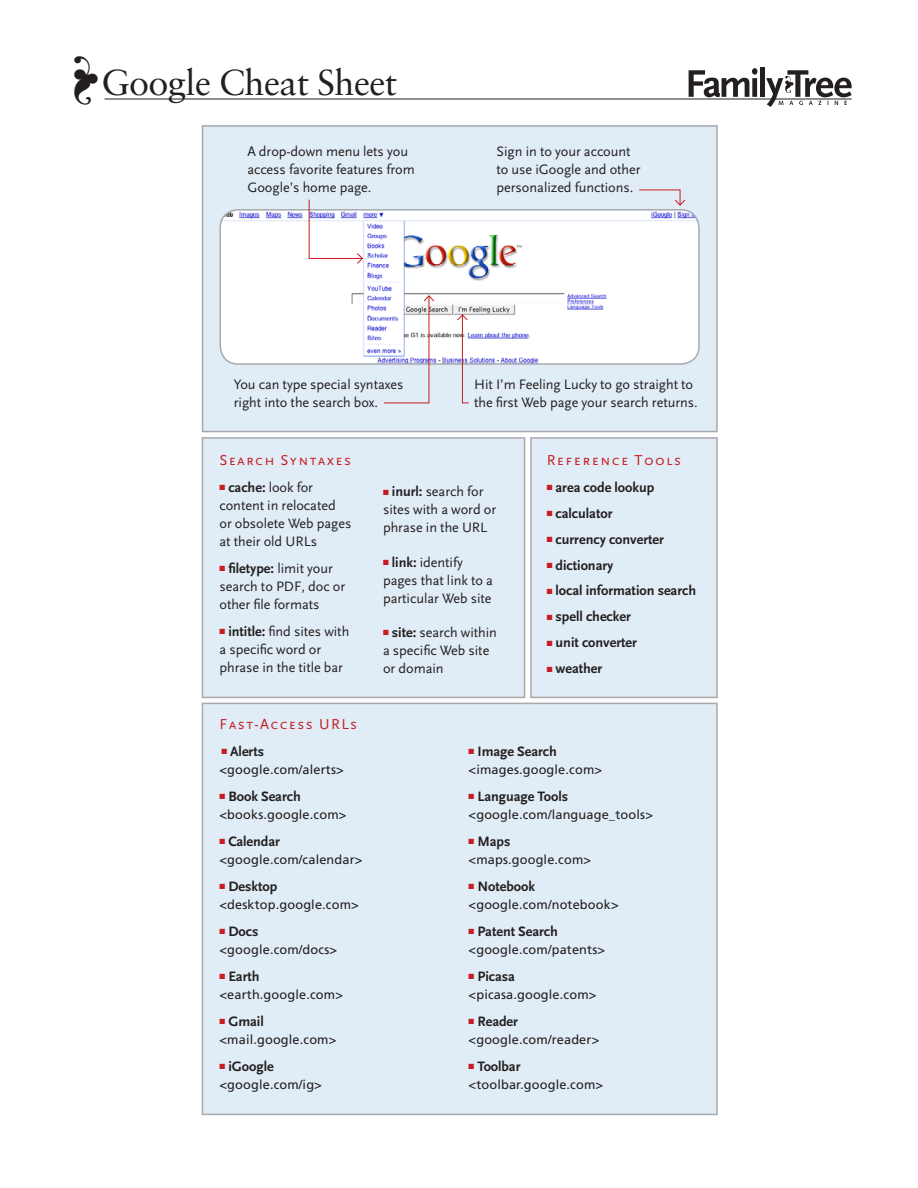
<style>
.page{position:relative;width:918px;height:1188px;background:#fff}
.page>*{position:absolute;margin:0;border:0;box-sizing:border-box;transform-origin:0 0}
._01__Basic_Head{font:36px "Sabon";letter-spacing:-.015em;color:#231f20}
.t1{font:32.1px "Hoefler Text Fleurons";color:#231f20}
._11__SB_Subhead{font:15px "Scala Sans Caps";letter-spacing:.095em;color:#c61c22}
._09__SB_Text_First{font:14.25px/18px "Scala Sans";letter-spacing:-.005em;color:#231f20}
._09__SB_Text_First-2{font:700 14.25px "Scala Sans";letter-spacing:-.005em;color:#231f20}
._09__SB_Text_First-3{font:12.75px "Frutiger";letter-spacing:.01em;color:#231f20}
.s1{color:#c61c22}
.s2{font-weight:700}
</style>
<div class="page">
<div style="left:531px;top:438px;width:186px;height:259px;background:#e1edf6"></div>
<div style="left:530px;top:437px;width:188px;height:261px;border:2px solid #a8a9ad"></div>
<div style="left:203px;top:126px;width:514px;height:306px;background:#e1edf6"></div>
<div style="left:202px;top:125px;width:516px;height:307px;border:2px solid #a8a9ad"></div>
<img style="left:220px;top:210px;width:479px;height:154px;border-radius:18px">
<div style="left:219px;top:209px;width:481px;height:156px;border:2px solid #a8a9ad;border-radius:18px"></div>
<svg style="left:308px;top:199px;width:56px;height:65px"></svg>
<svg style="left:383px;top:295px;width:52px;height:109px"></svg>
<svg style="left:457px;top:314px;width:12px;height:90px"></svg>
<svg style="left:639px;top:189px;width:47px;height:17px"></svg>
<div style="left:202px;top:703px;width:515px;height:411px;background:#e1edf6"></div>
<div style="left:202px;top:703px;width:516px;height:412px;border:2px solid #a8a9ad"></div>
<div style="left:202px;top:438px;width:323px;height:259px;background:#e1edf6"></div>
<div style="left:202px;top:437px;width:323px;height:261px;border:2px solid #a8a9ad"></div>
<svg style="left:689px;top:68px;width:68px;height:29px"></svg>
<div style="left:760px;top:68px;width:5px;height:29px;background:#231f20"></div>
<svg style="left:766px;top:70px;width:86px;height:37px"></svg>
<hr style="left:105px;top:99px;width:747px;height:1px;background:#231f20">
<p class="t1" style="left:101px;top:54px;width:54px;rotate:90deg">3</p>
<p class="_01__Basic_Head" style="left:102px;top:61px;width:297px">Google Cheat Sheet</p>
<p class="_09__SB_Text_First" style="left:247px;top:143px;width:169px">A drop-down menu lets you access favorite features from<br>Google’s home page.</p>
<p class="_09__SB_Text_First" style="left:497px;top:143px;width:146px">Sign in to your account to use iGoogle and other personalized functions.</p>
<p class="_09__SB_Text_First" style="left:234px;top:375px;width:171px">You can type special syntaxes right into the search box.</p>
<p class="_09__SB_Text_First" style="left:474px;top:375px;width:225px">Hit I’m Feeling Lucky to go straight to the first Web page your search returns.</p>
<p class="_11__SB_Subhead" style="left:219px;top:452px;width:133px">Search Syntaxes</p>
<p class="_09__SB_Text_First" style="left:219px;top:479px;width:133px"><span class="s1">■</span> <span class="s2">cache:</span> look for content in relocated or obsolete Web pages at their old URLs</p>
<p class="_09__SB_Text_First" style="left:219px;top:560px;width:127px"><span class="s1">■</span> <span class="s2">filetype:</span> limit your search to PDF, doc or other file formats</p>
<p class="_09__SB_Text_First" style="left:219px;top:623px;width:131px"><span class="s1">■</span> <span class="s2">intitle:</span> find sites with a specific word or phrase in the title bar</p>
<p class="_11__SB_Subhead" style="left:219px;top:716px;width:139px">Fast-Access URLs</p>
<p class="_09__SB_Text_First-2" style="left:221px;top:743px;width:44px"><span class="s1">■</span> Alerts</p>
<p class="_09__SB_Text_First-3" style="left:219px;top:762px;width:126px">&lt;google.com/alerts&gt;</p>
<p class="_09__SB_Text_First-2" style="left:219px;top:788px;width:83px"><span class="s1">■</span> Book Search</p>
<p class="_09__SB_Text_First-3" style="left:219px;top:807px;width:129px">&lt;books.google.com&gt;</p>
<p class="_09__SB_Text_First-2" style="left:219px;top:833px;width:62px"><span class="s1">■</span> Calendar</p>
<p class="_09__SB_Text_First-3" style="left:219px;top:852px;width:145px">&lt;google.com/calendar&gt;</p>
<p class="_09__SB_Text_First-2" style="left:219px;top:878px;width:59px"><span class="s1">■</span> Desktop</p>
<p class="_09__SB_Text_First-3" style="left:219px;top:897px;width:141px">&lt;desktop.google.com&gt;</p>
<p class="_09__SB_Text_First-2" style="left:219px;top:923px;width:40px"><span class="s1">■</span> Docs</p>
<p class="_09__SB_Text_First-3" style="left:219px;top:942px;width:119px">&lt;google.com/docs&gt;</p>
<p class="_09__SB_Text_First-2" style="left:219px;top:968px;width:42px"><span class="s1">■</span> Earth</p>
<p class="_09__SB_Text_First-3" style="left:219px;top:987px;width:125px">&lt;earth.google.com&gt;</p>
<p class="_09__SB_Text_First-2" style="left:219px;top:1013px;width:46px"><span class="s1">■</span> Gmail</p>
<p class="_09__SB_Text_First-3" style="left:219px;top:1032px;width:118px">&lt;mail.google.com&gt;</p>
<p class="_09__SB_Text_First-2" style="left:219px;top:1058px;width:56px"><span class="s1">■</span> iGoogle</p>
<p class="_09__SB_Text_First-3" style="left:219px;top:1077px;width:104px">&lt;google.com/ig&gt;</p>
<p class="_09__SB_Text_First" style="left:383px;top:483px;width:115px"><span class="s1">■</span> <span class="s2">inurl:</span> search for sites with a word or phrase in the URL</p>
<p class="_09__SB_Text_First" style="left:383px;top:553px;width:111px"><span class="s1">■</span> <span class="s2">link:</span> identify pages that link to a particular Web site</p>
<p class="_09__SB_Text_First" style="left:383px;top:623px;width:116px"><span class="s1">■</span> <span class="s2">site:</span> search within a specific Web site or domain</p>
<p class="_11__SB_Subhead" style="left:547px;top:452px;width:136px">Reference Tools</p>
<p class="_09__SB_Text_First-2" style="left:547px;top:480px;width:109px"><span class="s1">■</span> area code lookup</p>
<p class="_09__SB_Text_First-2" style="left:547px;top:506px;width:67px"><span class="s1">■</span> calculator</p>
<p class="_09__SB_Text_First-2" style="left:547px;top:531px;width:119px"><span class="s1">■</span> currency converter</p>
<p class="_09__SB_Text_First-2" style="left:547px;top:557px;width:68px"><span class="s1">■</span> dictionary</p>
<p class="_09__SB_Text_First-2" style="left:547px;top:583px;width:151px"><span class="s1">■</span> local information search</p>
<p class="_09__SB_Text_First-2" style="left:547px;top:609px;width:86px"><span class="s1">■</span> spell checker</p>
<p class="_09__SB_Text_First-2" style="left:547px;top:635px;width:92px"><span class="s1">■</span> unit converter</p>
<p class="_09__SB_Text_First-2" style="left:547px;top:661px;width:57px"><span class="s1">■</span> weather</p>
<p class="_09__SB_Text_First-2" style="left:469px;top:743px;width:90px"><span class="s1">■</span> Image Search</p>
<p class="_09__SB_Text_First-3" style="left:469px;top:762px;width:135px">&lt;images.google.com&gt;</p>
<p class="_09__SB_Text_First-2" style="left:469px;top:788px;width:101px"><span class="s1">■</span> Language Tools</p>
<p class="_09__SB_Text_First-3" style="left:469px;top:807px;width:186px">&lt;google.com/language_tools&gt;</p>
<p class="_09__SB_Text_First-2" style="left:469px;top:833px;width:44px"><span class="s1">■</span> Maps</p>
<p class="_09__SB_Text_First-3" style="left:469px;top:852px;width:124px">&lt;maps.google.com&gt;</p>
<p class="_09__SB_Text_First-2" style="left:469px;top:878px;width:68px"><span class="s1">■</span> Notebook</p>
<p class="_09__SB_Text_First-3" style="left:469px;top:897px;width:152px">&lt;google.com/notebook&gt;</p>
<p class="_09__SB_Text_First-2" style="left:469px;top:923px;width:91px"><span class="s1">■</span> Patent Search</p>
<p class="_09__SB_Text_First-3" style="left:469px;top:942px;width:138px">&lt;google.com/patents&gt;</p>
<p class="_09__SB_Text_First-2" style="left:469px;top:968px;width:48px"><span class="s1">■</span> Picasa</p>
<p class="_09__SB_Text_First-3" style="left:469px;top:987px;width:129px">&lt;picasa.google.com&gt;</p>
<p class="_09__SB_Text_First-2" style="left:469px;top:1013px;width:51px"><span class="s1">■</span> Reader</p>
<p class="_09__SB_Text_First-3" style="left:469px;top:1032px;width:132px">&lt;google.com/reader&gt;</p>
<p class="_09__SB_Text_First-2" style="left:469px;top:1058px;width:53px"><span class="s1">■</span> Toolbar</p>
<p class="_09__SB_Text_First-3" style="left:469px;top:1077px;width:136px">&lt;toolbar.google.com&gt;</p>
</div>
